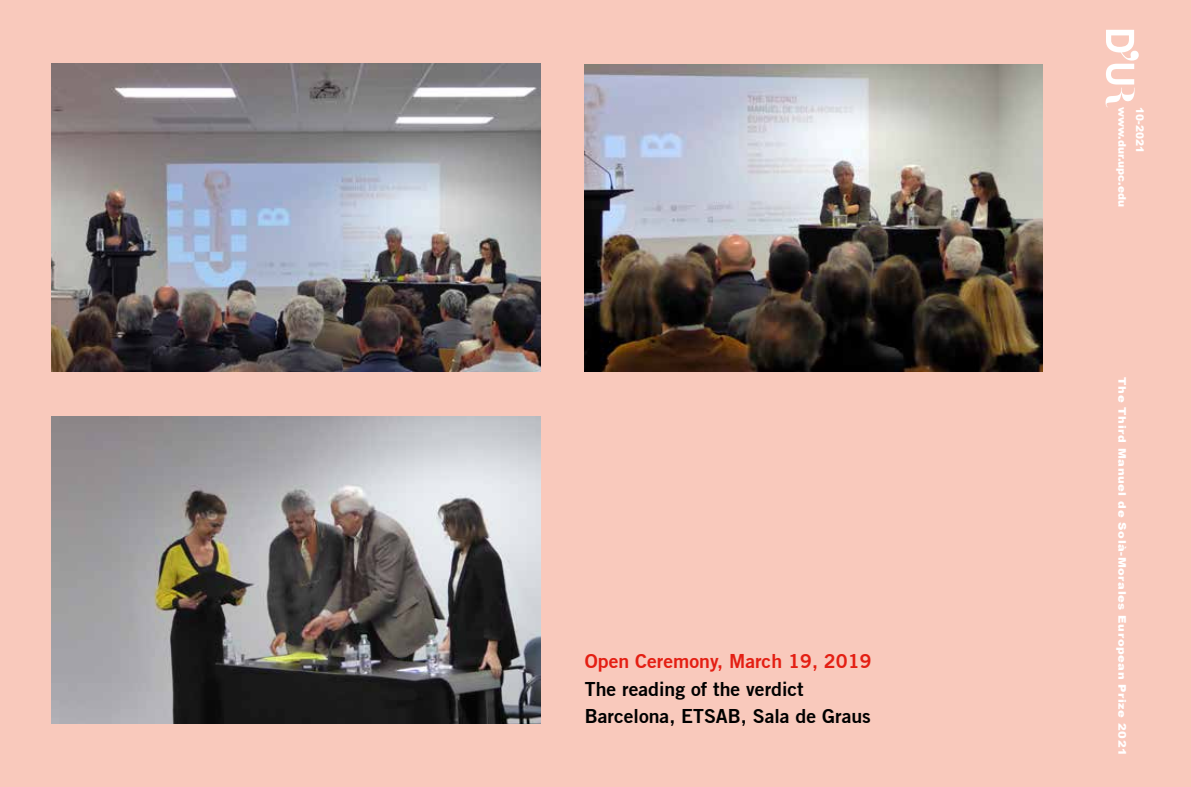
<style>
.page{position:relative;width:1191px;height:787px;background:#f9c9bc}
.page>*{position:absolute;margin:0;border:0;box-sizing:border-box;transform-origin:0 0}
.t1{font:700 19.5px/27.6px "Trade Gothic No.2";color:#000}
.t2{font:700 19.5px "Trade Gothic No.2";color:#e41f13}
.t3{font:900 10.5px "Arial";letter-spacing:.05em;color:#fff;scale:1.1 1}
.t4{font:900 10.5px "Arial";color:#fff}
.t5{font:900 10.5px "Arial";letter-spacing:.05em;color:#fff}
</style>
<div class="page">
<img style="left:51px;top:63px;width:489px;height:308px">
<img style="left:51px;top:417px;width:489px;height:306px">
<img style="left:585px;top:64px;width:457px;height:307px">
<svg style="left:1105px;top:30px;width:33px;height:77px"></svg>
<p class="t2" style="left:585px;top:648px;width:288px">Open Ceremony, March 19, 2019</p>
<p class="t1" style="left:585px;top:674px;width:287px">The reading of the verdict<br>Barcelona, ETSAB, Sala de Graus</p>
<p class="t4" style="left:1129px;top:107px;width:101px;rotate:90deg">www.dur.upc.edu</p>
<p class="t5" style="left:1147px;top:107px;width:47px;rotate:90deg">10-2021</p>
<p class="t3" style="left:1129px;top:377px;width:346px;rotate:90deg">The Third Manuel de Solà-Morales European Prize 2021</p>
</div>
